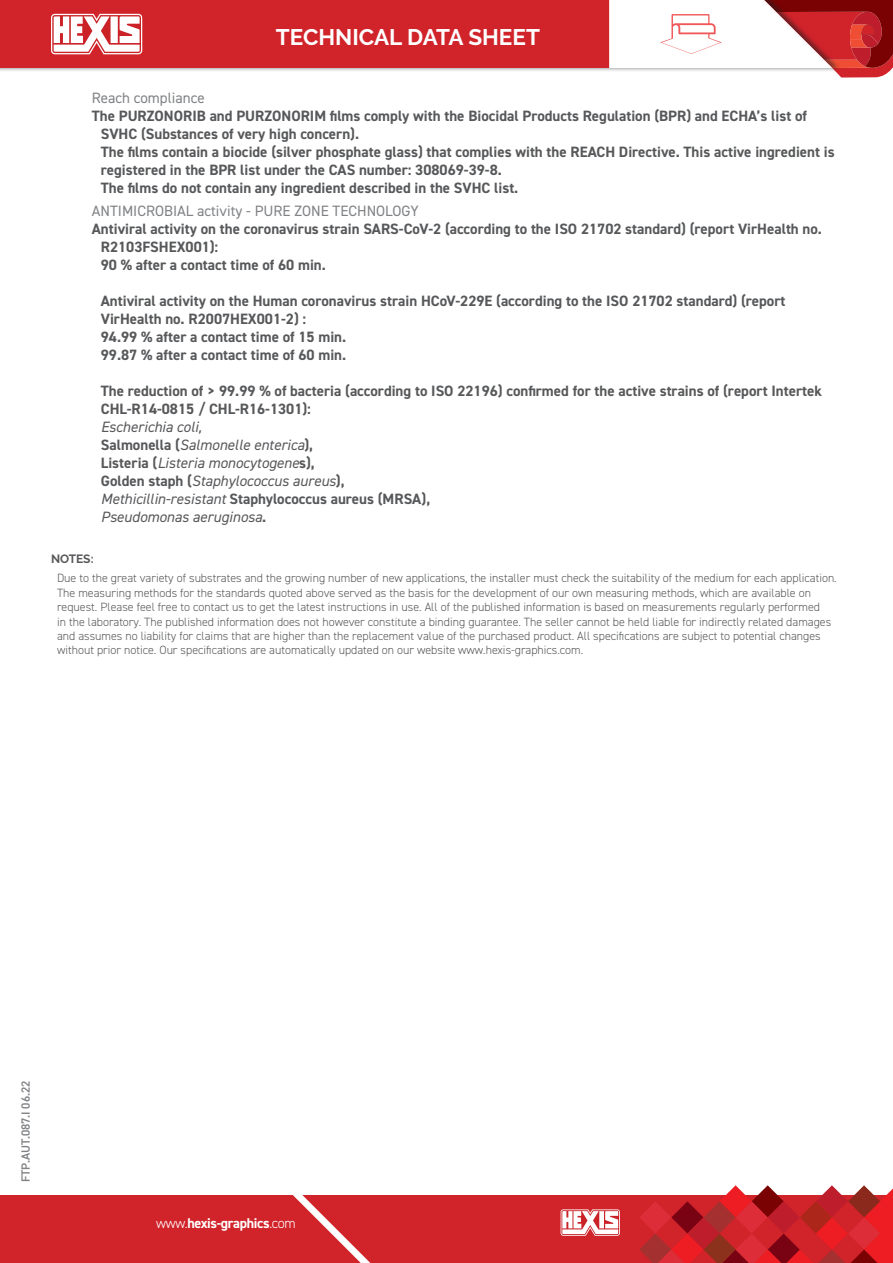
<style>
.page{position:relative;width:893px;height:1263px;background:#fff}
.page>*{position:absolute;margin:0;border:0;box-sizing:border-box;transform-origin:0 0}
.t1{font:700 22.5px "Raleway";color:#fff}
.t2{font:700 15px/18px "DIN2014";color:#57585a}
.t3{font:italic 15px/18px "DIN2014";color:#57585a}
.t4{font:15px "DIN2014";color:#808285}
.t5{font:700 14.1px "DIN2014";letter-spacing:-.025em;color:#fff}
.t6{font:300 12px/14.4px "DIN2014";color:#57585a}
.t7{font:600 12px "DIN2014";color:#808285}
.t8{font:700 12px "Raleway";letter-spacing:-.01em;color:#57585a}
.s1{font-weight:700;font-style:normal}
.s2{font-weight:300}
</style>
<div class="page">
<div style="left:0;top:0;width:841px;height:73px;background:#231f20;opacity:.6"></div>
<div style="left:0;top:0;width:609px;height:68px;background:#d1232a"></div>
<div style="left:0;top:1195px;width:893px;height:68px;background:#d1232a"></div>
<svg style="left:293px;top:1195px;width:78px;height:68px"></svg>
<svg style="left:51px;top:14px;width:95px;height:40px"></svg>
<svg style="left:561px;top:1209px;width:59px;height:27px"></svg>
<svg style="left:639px;top:1185px;width:254px;height:78px"></svg>
<svg style="left:609px;top:0;width:284px;height:78px"></svg>
<h1 class="t1" style="left:276px;top:24px;width:265px">TECHNICAL DATA SHEET</h1>
<p class="t4" style="left:92px;top:88px;width:114px">Reach compliance</p>
<p class="t2" style="left:101px;top:106px;width:735px;text-indent:-9px">The PURZONORIB and PURZONORIM films comply with the Biocidal Products Regulation (BPR) and ECHA’s list of SVHC (Substances of very high concern).<br>The films contain a biocide (silver phosphate glass) that complies with the REACH Directive. This active ingredient is registered in the BPR list under the CAS number: 308069-39-8.<br>The films do not contain any ingredient described in the SVHC list.</p>
<p class="t4" style="left:92px;top:202px;width:328px">ANTIMICROBIAL activity - PURE ZONE TECHNOLOGY</p>
<p class="t2" style="left:101px;top:220px;width:723px;text-indent:-9px">Antiviral activity on the coronavirus strain SARS-CoV-2 (according to the ISO 21702 standard) (report VirHealth no.<br>R2103FSHEX001):<br>90 % after a contact time of 60 min.</p>
<p class="t2" style="left:101px;top:292px;width:686px">Antiviral activity on the Human coronavirus strain HCoV-229E (according to the ISO 21702 standard) (report VirHealth no. R2007HEX001-2) :<br>94.99 % after a contact time of 15 min.<br>99.87 % after a contact time of 60 min.</p>
<p class="t2" style="left:101px;top:382px;width:723px">The reduction of &gt; 99.99 % of bacteria (according to ISO 22196) confirmed for the active strains of (report Intertek<br>CHL-R14-0815 / CHL-R16-1301):</p>
<p class="t3" style="left:101px;top:418px;width:331px">Escherichia coli,<br><span class="s1">Salmonella (</span>Salmonelle enterica<span class="s1">),<br>Listeria (</span>Listeria monocytogene<span class="s1">s),<br>Golden staph (</span>Staphylococcus aureus<span class="s1">), </span>Methicillin-resistant <span class="s1">Staphylococcus aureus (MRSA), </span>Pseudomonas aeruginosa<span class="s1">.</span></p>
<p class="t8" style="left:51px;top:552px;width:44px">NOTES:</p>
<p class="t6" style="left:57px;top:571px;width:781px">Due to the great variety of substrates and the growing number of new applications, the installer must check the suitability of the medium for each application.<br>The measuring methods for the standards quoted above served as the basis for the development of our own measuring methods, which are available on request. Please feel free to contact us to get the latest instructions in use. All of the published information is based on measurements regularly performed<br>in the laboratory. The published information does not however constitute a binding guarantee. The seller cannot be held liable for indirectly related damages and assumes no liability for claims that are higher than the replacement value of the purchased product. All specifications are subject to potential changes without prior notice. Our specifications are automatically updated on our website www.hexis-graphics.com.</p>
<p class="t7" style="left:18px;top:1182px;width:103px;rotate:-90deg">FTP.AUT.087.I 06.22</p>
<p class="t5" style="left:156px;top:1214px;width:141px"><span class="s2">www.</span>hexis-graphics<span class="s2">.com</span></p>
</div>
